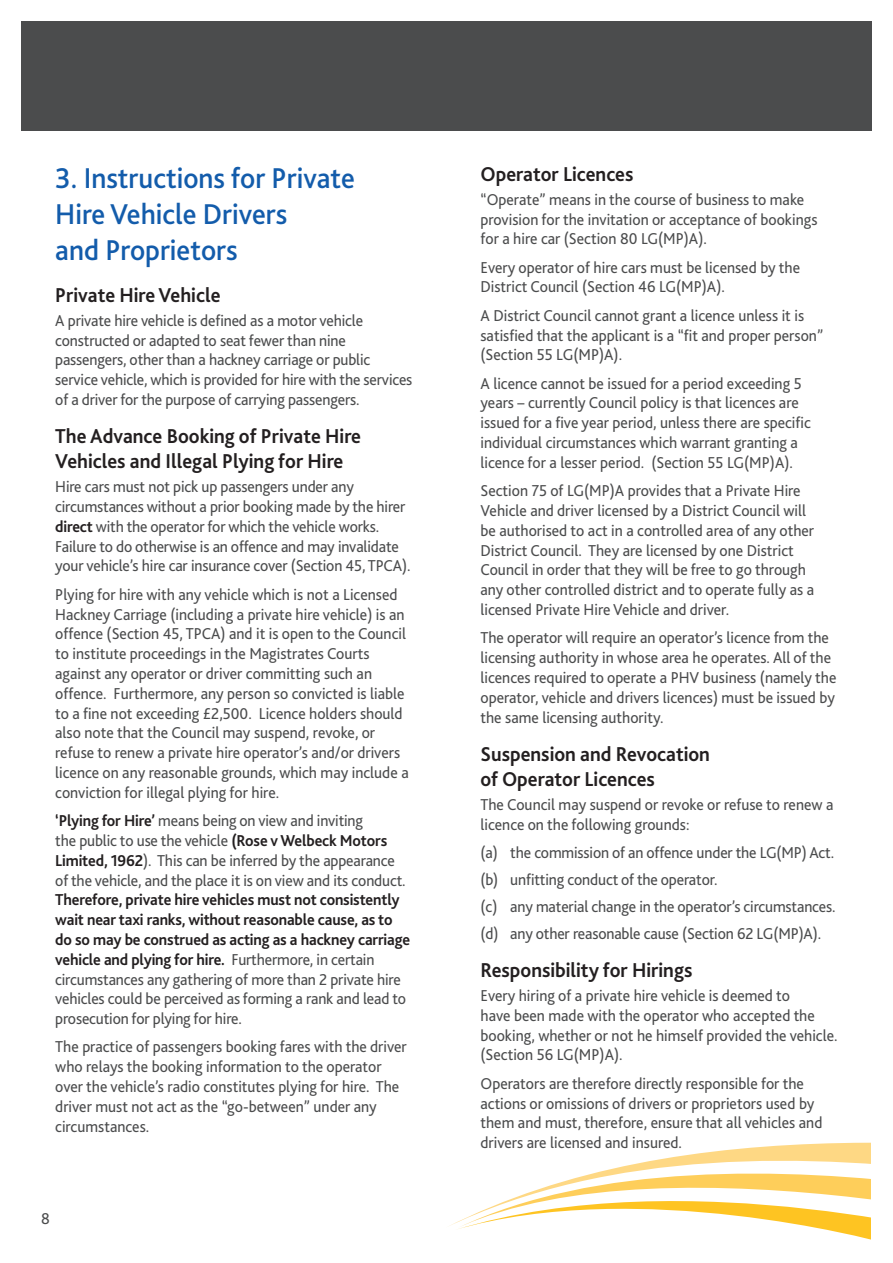
<style>
.page{position:relative;width:893px;height:1263px;background:#fff}
.page>*{position:absolute;margin:0;border:0;box-sizing:border-box;transform-origin:0 0}
.Blue_Heading{font:500 30px/36px "Bliss";color:#135cab;scale:.95 1}
.Sub_Heading{font:700 21px/25.2px "Bliss";color:#231f20;scale:.95 1}
.Body_text{font:16.5px/19.8px "Bliss";color:#4b4c4d;scale:.95 1}
.Indent{font:16.5px "Bliss";letter-spacing:-.01em;color:#4b4c4d;scale:.95 1}
.s1{font-weight:700;color:#231f20}
</style>
<div class="page">
<svg style="left:662px;top:1142px;width:209px;height:17px;fill:#fed884"></svg>
<svg style="left:455px;top:1159px;width:416px;height:81px"></svg>
<div style="left:21px;top:21px;width:851px;height:110px;background:#4b4c4d"></div>
<p class="Blue_Heading" style="left:55px;top:160px;width:317px">3. Instructions for Private<br>Hire Vehicle Drivers<br>and Proprietors</p>
<p class="Sub_Heading" style="left:55px;top:282px;width:175px">Private Hire Vehicle</p>
<p class="Body_text" style="left:55px;top:310px;width:377px">A private hire vehicle is defined as a motor vehicle constructed or adapted to seat fewer than nine passengers, other than a hackney carriage or public service vehicle, which is provided for hire with the services of a driver for the purpose of carrying passengers.</p>
<p class="Sub_Heading" style="left:55px;top:423px;width:323px">The Advance Booking of Private Hire<br>Vehicles and Illegal Plying for Hire</p>
<p class="Body_text" style="left:55px;top:477px;width:375px">Hire cars must not pick up passengers under any circumstances without a prior booking made by the hirer <span class="s1">direct</span> with the operator for which the vehicle works.<br>Failure to do otherwise is an offence and may invalidate your vehicle’s hire car insurance cover (Section 45, TPCA).</p>
<p class="Body_text" style="left:55px;top:584px;width:374px">Plying for hire with any vehicle which is not a Licensed Hackney Carriage (including a private hire vehicle) is an offence (Section 45, TPCA) and it is open to the Council to institute proceedings in the Magistrates Courts against any operator or driver committing such an offence. Furthermore, any person so convicted is liable to a fine not exceeding £2,500. Licence holders should also note that the Council may suspend, revoke, or refuse to renew a private hire operator’s and/or drivers licence on any reasonable grounds, which may include a conviction for illegal plying for hire.</p>
<p class="Body_text" style="left:55px;top:811px;width:375px"><span class="s1">‘Plying for Hire’</span> means being on view and inviting<br>the public to use the vehicle <span class="s1">(Rose v Welbeck Motors Limited, 1962</span>). This can be inferred by the appearance of the vehicle, and the place it is on view and its conduct.<br><span class="s1">Therefore, private hire vehicles must not consistently wait near taxi ranks, without reasonable cause, as to do so may be construed as acting as a hackney carriage vehicle and plying for hire.</span> Furthermore, in certain circumstances any gathering of more than 2 private hire vehicles could be perceived as forming a rank and lead to prosecution for plying for hire.</p>
<p class="Body_text" style="left:55px;top:1037px;width:372px">The practice of passengers booking fares with the driver who relays the booking information to the operator over the vehicle’s radio constitutes plying for hire. The driver must not act as the “go-between” under any circumstances.</p>
<p class="Body_text" style="left:41px;top:1208px;width:11px">8</p>
<p class="Sub_Heading" style="left:480px;top:161px;width:163px">Operator Licences</p>
<p class="Body_text" style="left:480px;top:189px;width:356px">“Operate” means in the course of business to make provision for the invitation or acceptance of bookings for a hire car (Section 80 LG(MP)A).</p>
<p class="Body_text" style="left:480px;top:257px;width:338px">Every operator of hire cars must be licensed by the<br>District Council (Section 46 LG(MP)A).</p>
<p class="Body_text" style="left:480px;top:305px;width:362px">A District Council cannot grant a licence unless it is satisfied that the applicant is a “fit and proper person” (Section 55 LG(MP)A).</p>
<p class="Body_text" style="left:480px;top:373px;width:349px">A licence cannot be issued for a period exceeding 5 years – currently Council policy is that licences are issued for a five year period, unless there are specific individual circumstances which warrant granting a licence for a lesser period. (Section 55 LG(MP)A).</p>
<p class="Body_text" style="left:480px;top:481px;width:353px">Section 75 of LG(MP)A provides that a Private Hire Vehicle and driver licensed by a District Council will be authorised to act in a controlled area of any other District Council. They are licensed by one District Council in order that they will be free to go through any other controlled district and to operate fully as a licensed Private Hire Vehicle and driver.</p>
<p class="Body_text" style="left:480px;top:628px;width:376px">The operator will require an operator’s licence from the licensing authority in whose area he operates. All of the licences required to operate a PHV business (namely the operator, vehicle and drivers licences) must be issued by the same licensing authority.</p>
<p class="Sub_Heading" style="left:480px;top:741px;width:243px">Suspension and Revocation of Operator Licences</p>
<p class="Body_text" style="left:480px;top:794px;width:373px">The Council may suspend or revoke or refuse to renew a licence on the following grounds:</p>
<p class="Indent" style="left:480px;top:842px;width:374px">(a) the commission of an offence under the LG(MP) Act.</p>
<p class="Indent" style="left:480px;top:869px;width:251px">(b) unfitting conduct of the operator.</p>
<p class="Indent" style="left:480px;top:896px;width:375px">(c) any material change in the operator’s circumstances.</p>
<p class="Indent" style="left:480px;top:923px;width:360px">(d) any other reasonable cause (Section 62 LG(MP)A).</p>
<p class="Sub_Heading" style="left:480px;top:957px;width:225px">Responsibility for Hirings</p>
<p class="Body_text" style="left:480px;top:985px;width:377px">Every hiring of a private hire vehicle is deemed to<br>have been made with the operator who accepted the booking, whether or not he himself provided the vehicle. (Section 56 LG(MP)A).</p>
<p class="Body_text" style="left:480px;top:1073px;width:361px">Operators are therefore directly responsible for the actions or omissions of drivers or proprietors used by them and must, therefore, ensure that all vehicles and drivers are licensed and insured.</p>
</div>
